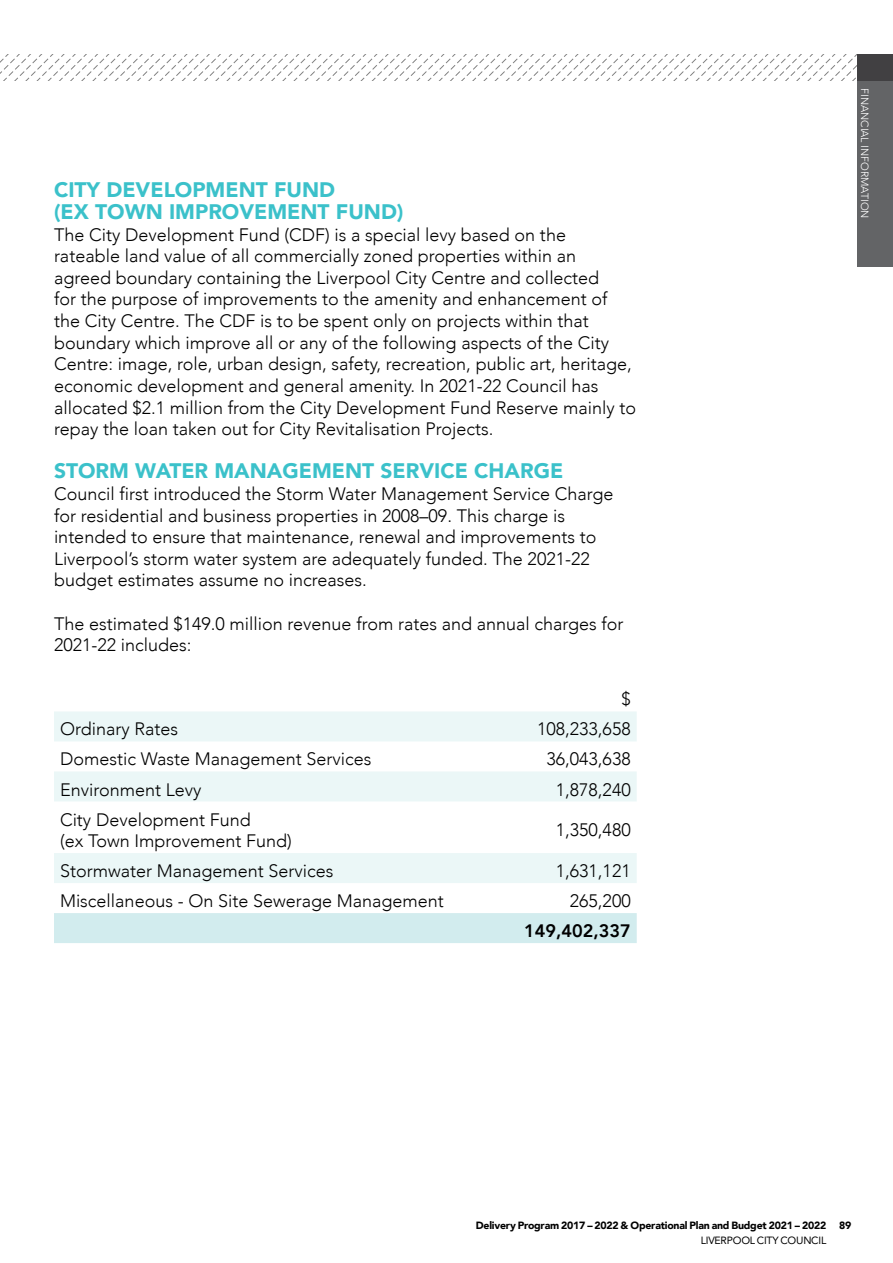
<style>
.page{position:relative;width:893px;height:1263px;background:#fff}
.page>*{position:absolute;margin:0;border:0;box-sizing:border-box;transform-origin:0 0}
.t1{font:900 21px/21.6px "Avenir";color:#3bc1ca}
.t2{font:300 18px/21.6px "Avenir";color:#000}
.t3{font:800 18px "Avenir";color:#000}
.t4{font:900 10.5px "Avenir";letter-spacing:-.02em;color:#000}
.t5{font:300 10.5px "Avenir";color:#fff}
.t6{font:10.5px "Avenir";letter-spacing:-.02em;color:#000}
</style>
<div class="page">
<div style="left:857px;top:81px;width:36px;height:185px;background:#636466"></div>
<svg style="left:0;top:54px;width:857px;height:27px"></svg>
<div style="left:857px;top:54px;width:36px;height:27px;background:#414042"></div>
<svg style="left:54px;top:711px;width:583px;height:172px;fill:#ebf7f7"></svg>
<div style="left:54px;top:913px;width:583px;height:30px;background:#d2ecee"></div>
<p class="t1" style="left:54px;top:179px;width:351px">CITY DEVELOPMENT FUND<br>(EX TOWN IMPROVEMENT FUND)</p>
<p class="t2" style="left:54px;top:224px;width:584px">The City Development Fund (CDF) is a special levy based on the rateable land value of all commercially zoned properties within an agreed boundary containing the Liverpool City Centre and collected<br>for the purpose of improvements to the amenity and enhancement of the City Centre. The CDF is to be spent only on projects within that boundary which improve all or any of the following aspects of the City Centre: image, role, urban design, safety, recreation, public art, heritage, economic development and general amenity. In 2021-22 Council has allocated $2.1 million from the City Development Fund Reserve mainly to repay the loan taken out for City Revitalisation Projects.</p>
<p class="t1" style="left:54px;top:460px;width:511px">STORM WATER MANAGEMENT SERVICE CHARGE</p>
<p class="t2" style="left:54px;top:483px;width:561px">Council first introduced the Storm Water Management Service Charge for residential and business properties in 2008–09. This charge is intended to ensure that maintenance, renewal and improvements to Liverpool’s storm water system are adequately funded. The 2021-22 budget estimates assume no increases.</p>
<p class="t2" style="left:54px;top:612px;width:571px">The estimated $149.0 million revenue from rates and annual charges for<br>2021-22 includes:</p>
<p class="t2" style="left:621px;top:688px;width:11px">$</p>
<p class="t2" style="left:60px;top:718px;width:120px">Ordinary Rates</p>
<p class="t2" style="left:537px;top:718px;width:95px">108,233,658</p>
<p class="t2" style="left:60px;top:748px;width:313px">Domestic Waste Management Services</p>
<p class="t2" style="left:546px;top:748px;width:86px">36,043,638</p>
<p class="t2" style="left:60px;top:778px;width:143px">Environment Levy</p>
<p class="t2" style="left:556px;top:778px;width:76px">1,878,240</p>
<p class="t2" style="left:60px;top:808px;width:233px">City Development Fund<br>(ex Town Improvement Fund)</p>
<p class="t2" style="left:556px;top:819px;width:76px">1,350,480</p>
<p class="t2" style="left:60px;top:860px;width:275px">Stormwater Management Services</p>
<p class="t2" style="left:556px;top:860px;width:76px">1,631,121</p>
<p class="t2" style="left:60px;top:890px;width:385px">Miscellaneous - On Site Sewerage Management</p>
<p class="t2" style="left:570px;top:890px;width:62px">265,200</p>
<p class="t3" style="left:524px;top:917px;width:108px">149,402,337</p>
<p class="t5" style="left:871px;top:88px;width:132px;rotate:90deg">FINANCIAL INFORMATION</p>
<p class="t4" style="left:476px;top:1216px;width:377px">Delivery Program 2017 – 2022 &amp; Operational Plan and Budget 2021 – 2022 89</p>
<p class="t6" style="left:701px;top:1231px;width:127px">LIVERPOOL CITY COUNCIL</p>
</div>
